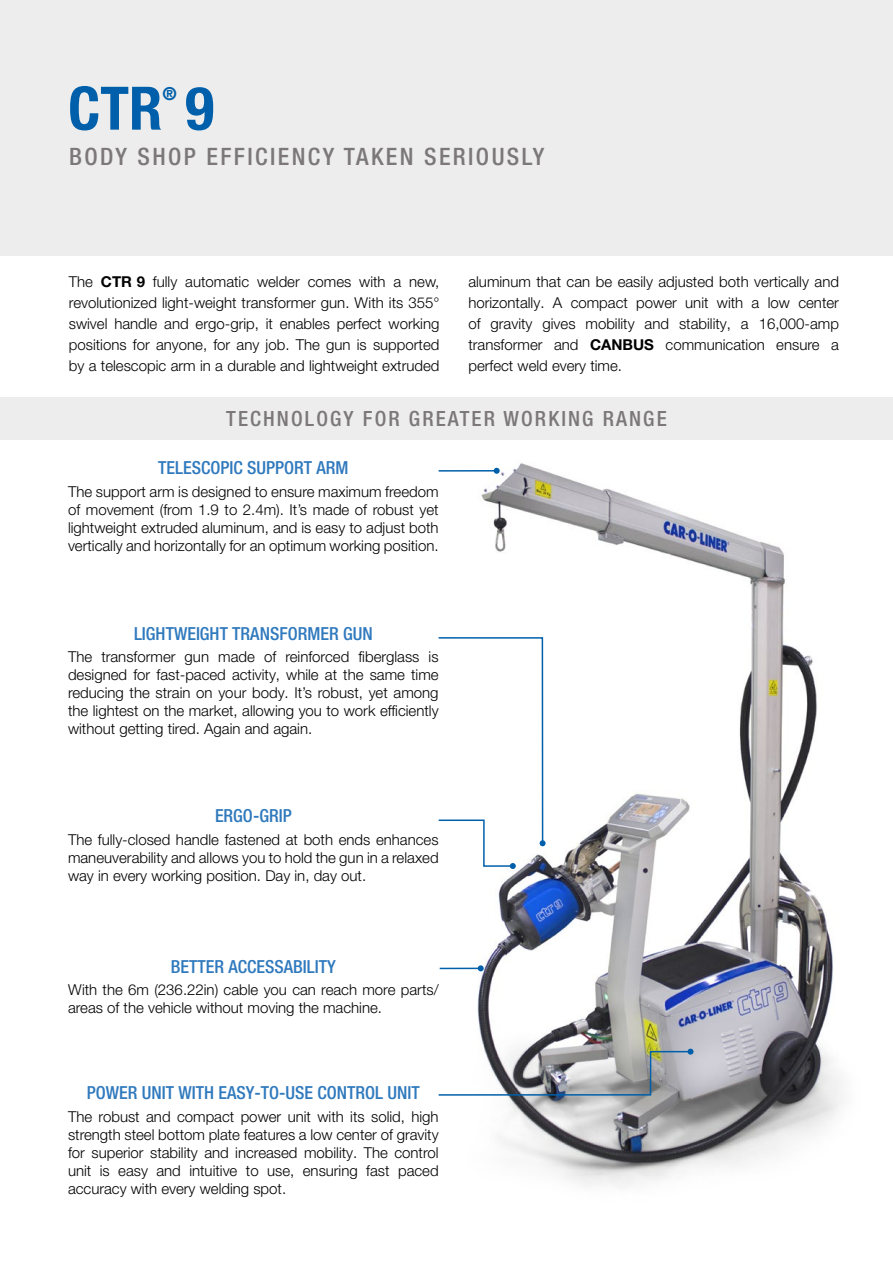
<style>
.page{position:relative;width:893px;height:1263px;background:#fff}
.page>*{position:absolute;margin:0;border:0;box-sizing:border-box;transform-origin:0 0}
.t1{font:700 condensed 60px "Helvetica Neue LT Pro";color:#005faa}
.t2{font:500 condensed 24px "Helvetica Neue LT Pro";letter-spacing:.1em;color:#7c787a}
.t3{font:500 condensed 21px "Helvetica Neue LT Pro";letter-spacing:.1em;color:#7c787a}
.t4{font:500 condensed 18px "Helvetica Neue LT Pro";color:#2f79bd}
.t5{font:700 condensed 18px "Helvetica Neue LT Pro";color:#005faa}
.t6{font:300 15px/18px "Helvetica Neue LT Pro";color:#000;text-align:justify}
.s1{font-weight:700}
</style>
<div class="page">
<img style="left:468px;top:463px;width:376px;height:724px">
<div style="left:0;top:0;width:893px;height:255px;background:#ededed"></div>
<div style="left:0;top:397px;width:893px;height:43px;background:#ededed"></div>
<svg style="left:438px;top:636px;width:108px;height:233px"></svg>
<hr style="left:439px;top:470px;width:58px;height:2px;background:#005faa">
<svg style="left:494px;top:468px;width:6px;height:6px"></svg>
<hr style="left:440px;top:967px;width:41px;height:2px;background:#005faa">
<svg style="left:478px;top:965px;width:6px;height:6px"></svg>
<svg style="left:438px;top:1049px;width:255px;height:47px"></svg>
<p class="t1" style="left:68px;top:72px;width:147px">CTR 9</p>
<p class="t5" style="left:162px;top:82px;width:16px">®</p>
<p class="t2" style="left:69px;top:142px;width:477px">BODY SHOP EFFICIENCY TAKEN SERIOUSLY</p>
<p class="t6" style="left:69px;top:271px;width:372px;line-height:21px">The <span class="s1">CTR 9</span> fully automatic welder comes with a new, revolutionized light-weight transformer gun. With its 355° swivel handle and ergo-grip, it enables perfect working positions for anyone, for any job. The gun is supported by a telescopic arm in a durable and lightweight extruded</p>
<p class="t6" style="left:468px;top:271px;width:372px;line-height:21px">aluminum that can be easily adjusted both vertically and horizontally. A compact power unit with a low center of gravity gives mobility and stability, a 16,000-amp transformer and <span class="s1">CANBUS</span> communication ensure a perfect weld every time.</p>
<p class="t3" style="left:226px;top:406px;width:442px">TECHNOLOGY FOR GREATER WORKING RANGE</p>
<p class="t4" style="left:158px;top:457px;width:192px">TELESCOPIC SUPPORT ARM</p>
<p class="t6" style="left:68px;top:482px;width:372px">The support arm is designed to ensure maximum freedom of movement (from 1.9 to 2.4m). It’s made of robust yet lightweight extruded aluminum, and is easy to adjust both vertically and horizontally for an optimum working position.</p>
<p class="t4" style="left:134px;top:622px;width:240px">LIGHTWEIGHT TRANSFORMER GUN</p>
<p class="t6" style="left:68px;top:647px;width:372px">The transformer gun made of reinforced fiberglass is designed for fast-paced activity, while at the same time reducing the strain on your body. It’s robust, yet among the lightest on the market, allowing you to work efficiently without getting tired. Again and again.</p>
<p class="t4" style="left:215px;top:805px;width:78px">ERGO-GRIP</p>
<p class="t6" style="left:68px;top:830px;width:372px">The fully-closed handle fastened at both ends enhances maneuverability and allows you to hold the gun in a relaxed way in every working position. Day in, day out.</p>
<p class="t4" style="left:171px;top:956px;width:166px">BETTER ACCESSABILITY</p>
<p class="t6" style="left:68px;top:980px;width:372px">With the 6m (236.22in) cable you can reach more parts/ areas of the vehicle without moving the machine.</p>
<p class="t4" style="left:87px;top:1082px;width:334px">POWER UNIT WITH EASY-TO-USE CONTROL UNIT</p>
<p class="t6" style="left:68px;top:1107px;width:372px">The robust and compact power unit with its solid, high strength steel bottom plate features a low center of gravity for superior stability and increased mobility. The control unit is easy and intuitive to use, ensuring fast paced accuracy with every welding spot.</p>
</div>
